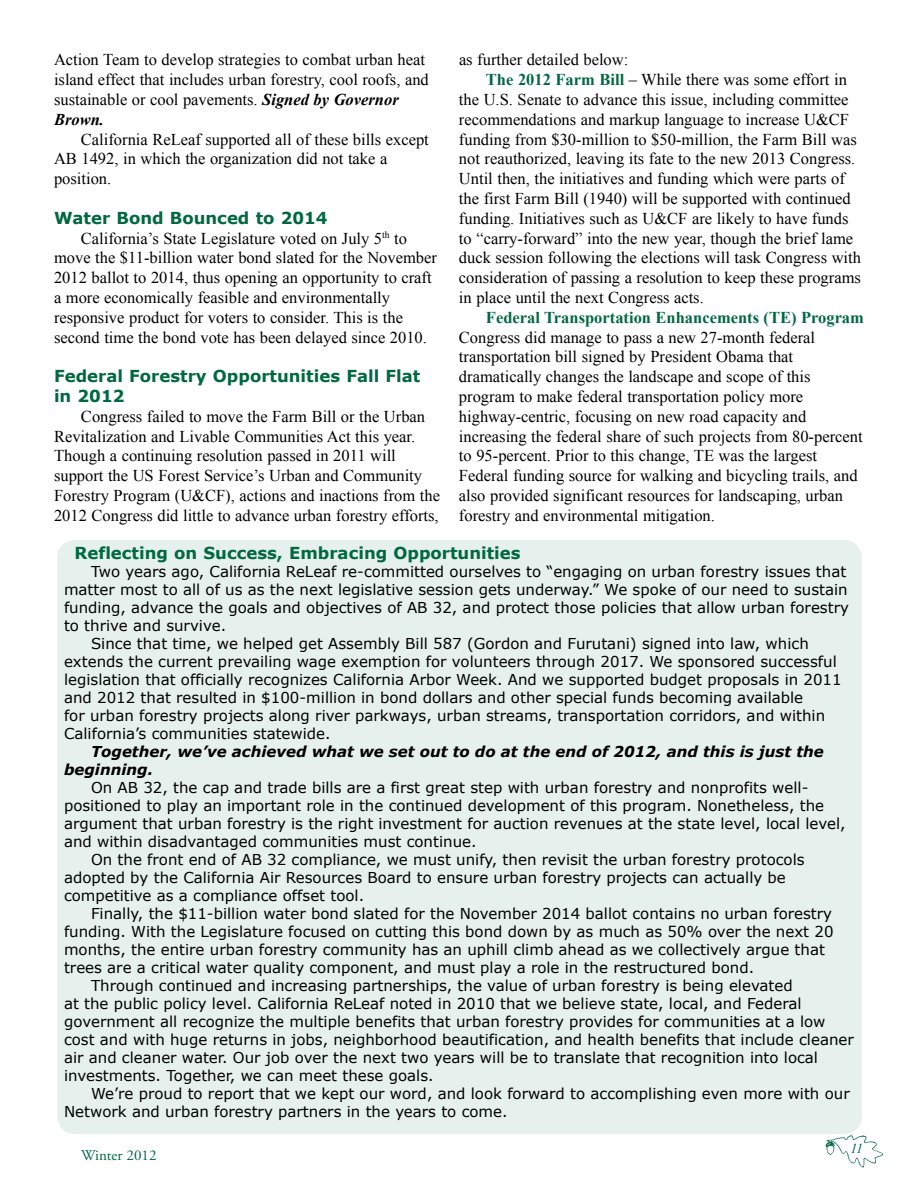
<style>
.page{position:relative;width:918px;height:1188px;background:#fff}
.page>*{position:absolute;margin:0;border:0;box-sizing:border-box;transform-origin:0 0}
.t1{font:16.5px/19.8px "Times New Roman";color:#000}
.t2{font:700 16.5px/19.8px "Verdana";color:#006940}
.t3{font:700 16.5px "Times New Roman";color:#006940}
.t4{font:15px "Verdana";color:#000}
.t5{font:italic 700 15px/18px "Verdana";color:#000}
.t6{font:15px "Adobe Garamond Pro";color:#006940}
.t7{font:italic 13.5px "Times New Roman";color:#006940}
.s1{font-weight:700;font-style:italic}
.s2{font-weight:700;color:#006940}
</style>
<div class="page">
<img style="left:825px;top:1135px;width:58px;height:33px">
<div style="left:57px;top:540px;width:805px;height:594px;background:#e6f0ec;border-radius:18px"></div>
<p class="t1" style="left:54px;top:50px;width:376px">Action Team to develop strategies to combat urban heat island effect that includes urban forestry, cool roofs, and sustainable or cool pavements. <span class="s1">Signed by Governor Brown.</span></p>
<p class="t1" style="left:54px;top:129px;width:376px;text-indent:27px">California ReLeaf supported all of these bills except<br>AB 1492, in which the organization did not take a position.</p>
<p class="t2" style="left:54px;top:208px;width:275px">Water Bond Bounced to 2014</p>
<p class="t1" style="left:54px;top:228px;width:385px;text-indent:27px">California’s State Legislature voted on July 5<sup>th</sup> to move the $11-billion water bond slated for the November 2012 ballot to 2014, thus opening an opportunity to craft a more economically feasible and environmentally responsive product for voters to consider. This is the second time the bond vote has been delayed since 2010.</p>
<p class="t2" style="left:54px;top:366px;width:368px">Federal Forestry Opportunities Fall Flat in 2012</p>
<p class="t1" style="left:54px;top:406px;width:388px;text-indent:27px">Congress failed to move the Farm Bill or the Urban Revitalization and Livable Communities Act this year.<br>Though a continuing resolution passed in 2011 will support the US Forest Service’s Urban and Community Forestry Program (U&amp;CF), actions and inactions from the 2012 Congress did little to advance urban forestry efforts,</p>
<p class="t2" style="left:75px;top:543px;width:448px">Reflecting on Success, Embracing Opportunities</p>
<p class="t4" style="left:91px;top:562px;width:757px">Two years ago, California ReLeaf re-committed ourselves to “engaging on urban forestry issues that</p>
<p class="t4" style="left:64px;top:580px;width:785px">matter most to all of us as the next legislative session gets underway.” We spoke of our need to sustain</p>
<p class="t4" style="left:64px;top:598px;width:786px">funding, advance the goals and objectives of AB 32, and protect those policies that allow urban forestry</p>
<p class="t4" style="left:64px;top:616px;width:164px">to thrive and survive.</p>
<p class="t4" style="left:91px;top:634px;width:719px">Since that time, we helped get Assembly Bill 587 (Gordon and Furutani) signed into law, which</p>
<p class="t4" style="left:64px;top:652px;width:774px">extends the current prevailing wage exemption for volunteers through 2017. We sponsored successful</p>
<p class="t4" style="left:64px;top:670px;width:779px">legislation that officially recognizes California Arbor Week. And we supported budget proposals in 2011</p>
<p class="t4" style="left:64px;top:688px;width:741px">and 2012 that resulted in $100-million in bond dollars and other special funds becoming available</p>
<p class="t4" style="left:64px;top:706px;width:763px">for urban forestry projects along river parkways, urban streams, transportation corridors, and within</p>
<p class="t4" style="left:64px;top:724px;width:268px">California’s communities statewide.</p>
<p class="t5" style="left:64px;top:743px;width:761px;text-indent:27px">Together, we’ve achieved what we set out to do at the end of 2012, and this is just the beginning.</p>
<p class="t4" style="left:91px;top:778px;width:719px">On AB 32, the cap and trade bills are a first great step with urban forestry and nonprofits well-</p>
<p class="t4" style="left:64px;top:796px;width:762px">positioned to play an important role in the continued development of this program. Nonetheless, the</p>
<p class="t4" style="left:64px;top:814px;width:783px">argument that urban forestry is the right investment for auction revenues at the state level, local level,</p>
<p class="t4" style="left:64px;top:832px;width:414px">and within disadvantaged communities must continue.</p>
<p class="t4" style="left:91px;top:850px;width:715px">On the front end of AB 32 compliance, we must unify, then revisit the urban forestry protocols</p>
<p class="t4" style="left:64px;top:868px;width:723px">adopted by the California Air Resources Board to ensure urban forestry projects can actually be</p>
<p class="t4" style="left:64px;top:886px;width:302px">competitive as a compliance offset tool.</p>
<p class="t4" style="left:91px;top:904px;width:743px">Finally, the $11-billion water bond slated for the November 2014 ballot contains no urban forestry</p>
<p class="t4" style="left:64px;top:922px;width:771px">funding. With the Legislature focused on cutting this bond down by as much as 50% over the next 20</p>
<p class="t4" style="left:64px;top:940px;width:762px">months, the entire urban forestry community has an uphill climb ahead as we collectively argue that</p>
<p class="t4" style="left:64px;top:958px;width:692px">trees are a critical water quality component, and must play a role in the restructured bond.</p>
<p class="t4" style="left:91px;top:976px;width:703px">Through continued and increasing partnerships, the value of urban forestry is being elevated</p>
<p class="t4" style="left:64px;top:994px;width:739px">at the public policy level. California ReLeaf noted in 2010 that we believe state, local, and Federal</p>
<p class="t4" style="left:64px;top:1012px;width:763px">government all recognize the multiple benefits that urban forestry provides for communities at a low</p>
<p class="t4" style="left:64px;top:1030px;width:791px">cost and with huge returns in jobs, neighborhood beautification, and health benefits that include cleaner</p>
<p class="t4" style="left:64px;top:1048px;width:756px">air and cleaner water. Our job over the next two years will be to translate that recognition into local</p>
<p class="t4" style="left:64px;top:1066px;width:371px">investments. Together, we can meet these goals.</p>
<p class="t4" style="left:91px;top:1084px;width:760px">We’re proud to report that we kept our word, and look forward to accomplishing even more with our</p>
<p class="t4" style="left:64px;top:1102px;width:445px">Network and urban forestry partners in the years to come.</p>
<p class="t1" style="left:459px;top:50px;width:171px">as further detailed below:</p>
<p class="t1" style="left:486px;top:70px;width:362px"><span class="s2">The 2012 Farm Bill</span> – While there was some effort in</p>
<p class="t1" style="left:459px;top:89px;width:391px">the U.S. Senate to advance this issue, including committee</p>
<p class="t1" style="left:459px;top:109px;width:392px">recommendations and markup language to increase U&amp;CF</p>
<p class="t1" style="left:459px;top:129px;width:399px">funding from $30-million to $50-million, the Farm Bill was</p>
<p class="t1" style="left:459px;top:149px;width:398px">not reauthorized, leaving its fate to the new 2013 Congress.</p>
<p class="t1" style="left:459px;top:169px;width:387px">Until then, the initiatives and funding which were parts of</p>
<p class="t1" style="left:459px;top:188px;width:393px">the first Farm Bill (1940) will be supported with continued</p>
<p class="t1" style="left:459px;top:208px;width:391px">funding. Initiatives such as U&amp;CF are likely to have funds</p>
<p class="t1" style="left:459px;top:228px;width:396px">to “carry-forward” into the new year, though the brief lame</p>
<p class="t1" style="left:459px;top:248px;width:404px">duck session following the elections will task Congress with</p>
<p class="t1" style="left:459px;top:268px;width:403px">consideration of passing a resolution to keep these programs</p>
<p class="t1" style="left:459px;top:287px;width:246px">in place until the next Congress acts.</p>
<p class="t3" style="left:486px;top:306px;width:380px">Federal Transportation Enhancements (TE) Program</p>
<p class="t1" style="left:459px;top:327px;width:405px">Congress did manage to pass a new 27-month federal transportation bill signed by President Obama that dramatically changes the landscape and scope of this program to make federal transportation policy more highway-centric, focusing on new road capacity and increasing the federal share of such projects from 80-percent to 95-percent. Prior to this change, TE was the largest Federal funding source for walking and bicycling trails, and also provided significant resources for landscaping, urban forestry and environmental mitigation.</p>
<p class="t6" style="left:81px;top:1146px;width:77px">Winter 2012</p>
<p class="t7" style="left:850px;top:1139px;width:14px">11</p>
</div>
